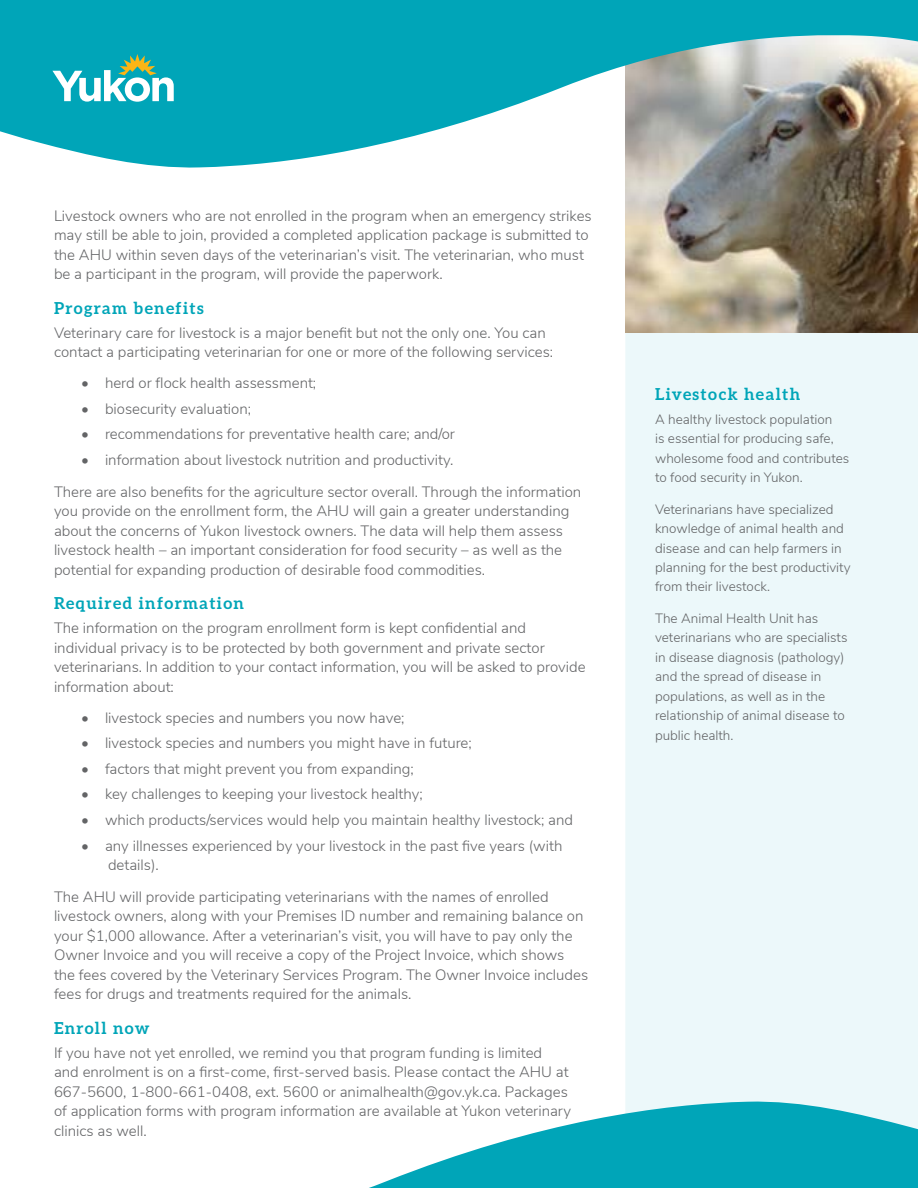
<style>
.page{position:relative;width:918px;height:1188px;background:#fff}
.page>*{position:absolute;margin:0;border:0;box-sizing:border-box;transform-origin:0 0}
.t1{font:700 16.5px "Aleo";letter-spacing:.08em;color:#00a5b8}
.t2{font:300 15px/19.5px "Nunito Sans";color:#636466}
.t3{font:300 13.5px/19.5px "Nunito Sans";color:#636466}
</style>
<div class="page">
<div style="left:625px;top:333px;width:293px;height:767px;background:#ecf8fa"></div>
<img style="left:625px;top:169px;width:293px;height:164px">
<svg style="left:0;top:0;width:918px;height:169px;background:#4aafb8"></svg>
<svg style="left:52px;top:54px;width:122px;height:48px"></svg>
<svg style="left:369px;top:1100px;width:549px;height:88px;fill:#00a5b8"></svg>
<p class="t2" style="left:54px;top:205px;width:539px">Livestock owners who are not enrolled in the program when an emergency strikes may still be able to join, provided a completed application package is submitted to the AHU within seven days of the veterinarian’s visit. The veterinarian, who must be a participant in the program, will provide the paperwork.</p>
<p class="t1" style="left:54px;top:298px;width:151px">Program benefits</p>
<p class="t2" style="left:54px;top:322px;width:501px">Veterinary care for livestock is a major benefit but not the only one. You can contact a participating veterinarian for one or more of the following services:</p>
<p class="t2" style="left:81px;top:372px;width:237px">• herd or flock health assessment;</p>
<p class="t2" style="left:81px;top:398px;width:172px">• biosecurity evaluation;</p>
<p class="t2" style="left:81px;top:423px;width:375px">• recommendations for preventative health care; and/or</p>
<p class="t2" style="left:54px;top:443px;width:529px;line-height:31.5px;text-indent:27px">• information about livestock nutrition and productivity.<br>There are also benefits for the agriculture sector overall. Through the information</p>
<p class="t2" style="left:54px;top:500px;width:517px">you provide on the enrollment form, the AHU will gain a greater understanding about the concerns of Yukon livestock owners. The data will help them assess livestock health – an important consideration for food security – as well as the potential for expanding production of desirable food commodities.</p>
<p class="t1" style="left:54px;top:594px;width:192px">Required information</p>
<p class="t2" style="left:54px;top:617px;width:533px">The information on the program enrollment form is kept confidential and individual privacy is to be protected by both government and private sector veterinarians. In addition to your contact information, you will be asked to provide information about:</p>
<p class="t2" style="left:81px;top:707px;width:325px">• livestock species and numbers you now have;</p>
<p class="t2" style="left:81px;top:732px;width:392px">• livestock species and numbers you might have in future;</p>
<p class="t2" style="left:81px;top:758px;width:334px">• factors that might prevent you from expanding;</p>
<p class="t2" style="left:81px;top:783px;width:343px">• key challenges to keeping your livestock healthy;</p>
<p class="t2" style="left:81px;top:809px;width:494px">• which products/services would help you maintain healthy livestock; and</p>
<p class="t2" style="left:108px;top:835px;width:456px;text-indent:-27px">• any illnesses experienced by your livestock in the past five years (with details).</p>
<p class="t2" style="left:54px;top:886px;width:536px">The AHU will provide participating veterinarians with the names of enrolled livestock owners, along with your Premises ID number and remaining balance on your $1,000 allowance. After a veterinarian’s visit, you will have to pay only the Owner Invoice and you will receive a copy of the Project Invoice, which shows the fees covered by the Veterinary Services Program. The Owner Invoice includes fees for drugs and treatments required for the animals.</p>
<p class="t1" style="left:54px;top:1018px;width:97px">Enroll now</p>
<p class="t2" style="left:54px;top:1042px;width:519px">If you have not yet enrolled, we remind you that program funding is limited<br>and enrolment is on a first-come, first-served basis. Please contact the AHU at 667-5600, 1-800-661-0408, ext. 5600 or animalhealth@gov.yk.ca. Packages of application forms with program information are available at Yukon veterinary clinics as well.</p>
<p class="t1" style="left:655px;top:384px;width:147px">Livestock health</p>
<p class="t3" style="left:655px;top:408px;width:196px">A healthy livestock population<br>is essential for producing safe, wholesome food and contributes to food security in Yukon.</p>
<p class="t3" style="left:655px;top:498px;width:197px">Veterinarians have specialized knowledge of animal health and disease and can help farmers in planning for the best productivity from their livestock.</p>
<p class="t3" style="left:655px;top:608px;width:194px">The Animal Health Unit has veterinarians who are specialists in disease diagnosis (pathology) and the spread of disease in populations, as well as in the relationship of animal disease to public health.</p>
</div>
